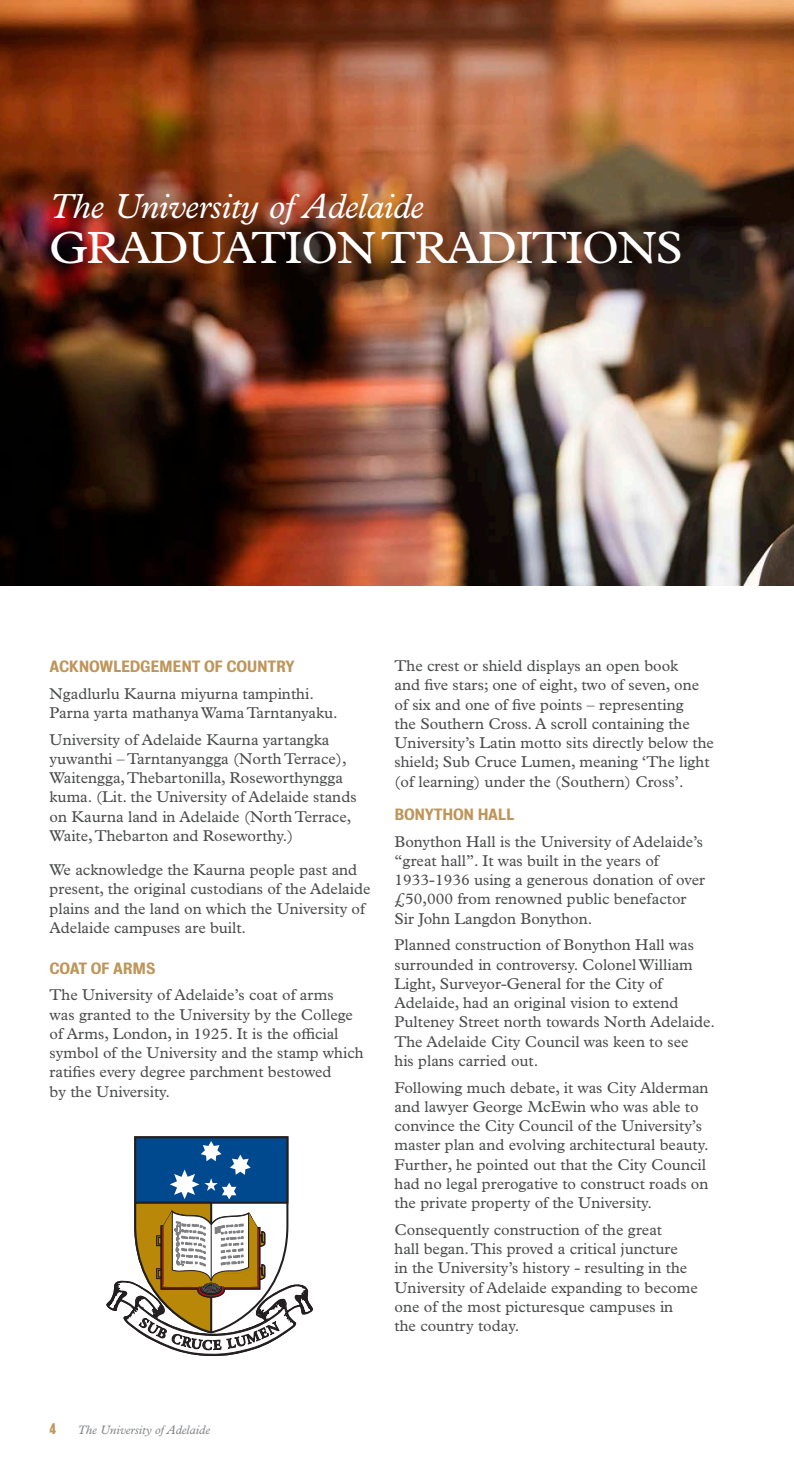
<style>
.page{position:relative;width:794px;height:1474px;background:#fff}
.page>*{position:absolute;margin:0;border:0;box-sizing:border-box;transform-origin:0 0}
.heading_gold{font:45.5px "Plantin MT Std";letter-spacing:-.02em;color:#fff}
.heading_blue{font:italic 35px "Plantin Infant MT Std";letter-spacing:-.01em;color:#fff}
.Body_Text{font:15.75px/19.2px "Plantin MT Std";color:#4b4c4d}
.t1{font:500 14.88px "Bureau Grot";letter-spacing:-.02em;color:#be955a}
.Page_number{font:700 14px "Bureau Grot Condensed";color:#be955a}
.Page_number-2{font:italic 12.25px "Plantin MT Std";color:#808285}
</style>
<div class="page">
<img style="left:0;top:0;width:794px;height:585px">
<svg style="left:106px;top:1136px;width:207px;height:220px"></svg>
<p class="heading_blue" style="left:50px;top:186px;width:375px">The University of Adelaide</p>
<p class="heading_gold" style="left:50px;top:222px;width:634px">GRADUATION TRADITIONS</p>
<h3 class="t1" style="left:50px;top:658px;width:247px">ACKNOWLEDGEMENT OF COUNTRY</h3>
<p class="Body_Text" style="left:50px;top:684px;width:289px">Ngadlurlu Kaurna miyurna tampinthi.<br>Parna yarta mathanya Wama Tarntanyaku.</p>
<p class="Body_Text" style="left:50px;top:729px;width:308px">University of Adelaide Kaurna yartangka yuwanthi – Tarntanyangga (North Terrace), Waitengga, Thebartonilla, Roseworthyngga kuma. (Lit. the University of Adelaide stands on Kaurna land in Adelaide (North Terrace, Waite, Thebarton and Roseworthy.)</p>
<p class="Body_Text" style="left:50px;top:860px;width:322px">We acknowledge the Kaurna people past and present, the original custodians of the Adelaide plains and the land on which the University of Adelaide campuses are built.</p>
<h3 class="t1" style="left:50px;top:959px;width:107px">COAT OF ARMS</h3>
<p class="Body_Text" style="left:50px;top:985px;width:315px">The University of Adelaide’s coat of arms<br>was granted to the University by the College of Arms, London, in 1925. It is the official symbol of the University and the stamp which ratifies every degree parchment bestowed<br>by the University.</p>
<p class="Body_Text" style="left:394px;top:656px;width:321px">The crest or shield displays an open book<br>and five stars; one of eight, two of seven, one of six and one of five points – representing<br>the Southern Cross. A scroll containing the University’s Latin motto sits directly below the shield; Sub Cruce Lumen, meaning ‘The light (of learning) under the (Southern) Cross’.</p>
<h3 class="t1" style="left:394px;top:805px;width:121px">BONYTHON HALL</h3>
<p class="Body_Text" style="left:394px;top:831px;width:312px">Bonython Hall is the University of Adelaide’s “great hall”. It was built in the years of 1933-1936 using a generous donation of over £50,000 from renowned public benefactor Sir John Langdon Bonython.</p>
<p class="Body_Text" style="left:394px;top:935px;width:322px">Planned construction of Bonython Hall was surrounded in controversy. Colonel William Light, Surveyor-General for the City of Adelaide, had an original vision to extend Pulteney Street north towards North Adelaide.<br>The Adelaide City Council was keen to see<br>his plans carried out.</p>
<p class="Body_Text" style="left:394px;top:1077px;width:316px">Following much debate, it was City Alderman and lawyer George McEwin who was able to convince the City Council of the University’s master plan and evolving architectural beauty.<br>Further, he pointed out that the City Council had no legal prerogative to construct roads on the private property of the University.</p>
<p class="Body_Text" style="left:394px;top:1219px;width:305px">Consequently construction of the great<br>hall began. This proved a critical juncture<br>in the University’s history - resulting in the University of Adelaide expanding to become one of the most picturesque campuses in the country today.</p>
<p class="Page_number" style="left:50px;top:1420px;width:8px">4</p>
<p class="Page_number-2" style="left:78px;top:1422px;width:134px">The University of Adelaide</p>
</div>
